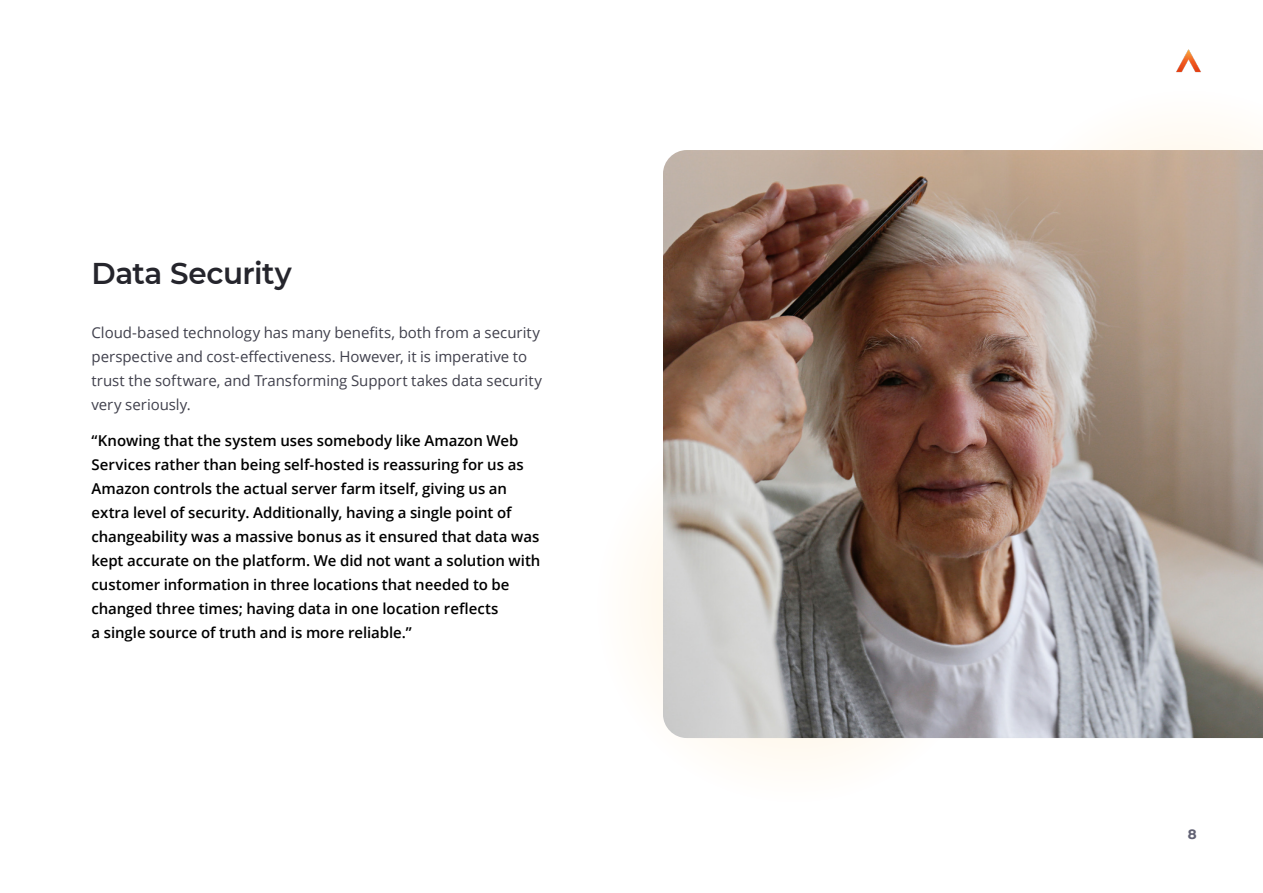
<style>
.page{position:relative;width:1263px;height:893px;background:#fff}
.page>*{position:absolute;margin:0;border:0;box-sizing:border-box;transform-origin:0 0}
.t1{font:600 30px "Montserrat";letter-spacing:-.015em;color:#25252c}
.t2{font:600 15px/24px "Open Sans";letter-spacing:-.005em;color:#000}
.t3{font:15px/24px "Open Sans";letter-spacing:-.005em;color:#40404c}
.t4{font:700 13.5px "Montserrat";color:#616173}
</style>
<div class="page">
<div style="left:597px;top:407px;width:395px;height:395px;background:#fffcf8;border-radius:50%"></div>
<div style="left:1112px;top:130px;width:151px;height:20px;background:#fffaf3"></div>
<img style="left:663px;top:150px;width:600px;height:588px">
<img style="left:1176px;top:49px;width:25px;height:24px">
<h1 class="t1" style="left:92px;top:253px;width:202px">Data Security</h1>
<p class="t3" style="left:92px;top:320px;width:452px">Cloud-based technology has many benefits, both from a security perspective and cost-effectiveness. However, it is imperative to trust the software, and Transforming Support takes data security very seriously.</p>
<p class="t2" style="left:92px;top:428px;width:450px">“Knowing that the system uses somebody like Amazon Web Services rather than being self-hosted is reassuring for us as Amazon controls the actual server farm itself, giving us an extra level of security. Additionally, having a single point of changeability was a massive bonus as it ensured that data was kept accurate on the platform. We did not want a solution with customer information in three locations that needed to be changed three times; having data in one location reflects<br>a single source of truth and is more reliable.”</p>
<p class="t4" style="left:1188px;top:824px;width:10px">8</p>
</div>
